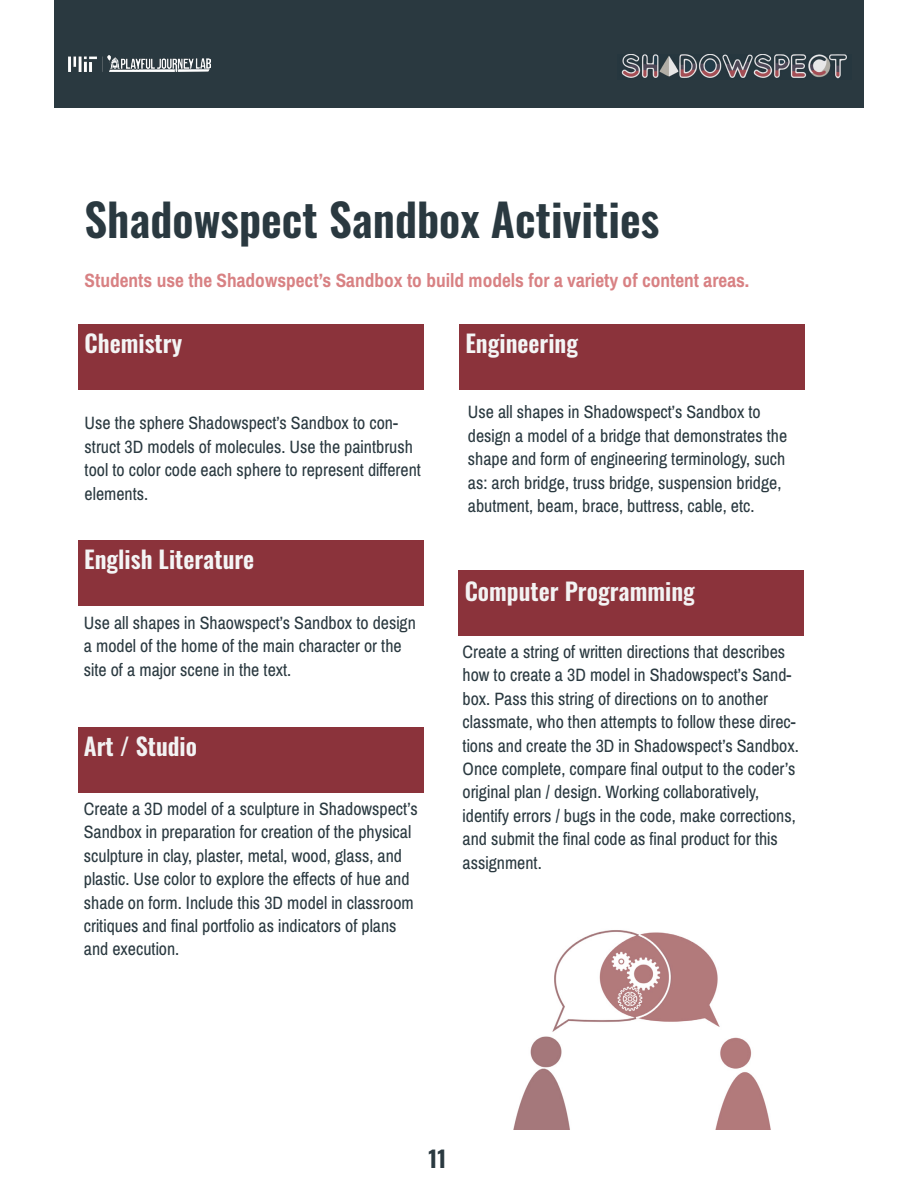
<style>
.page{position:relative;width:918px;height:1188px;background:#fff}
.page>*{position:absolute;margin:0;border:0;box-sizing:border-box;transform-origin:0 0}
.t1{font:600 45px "Oswald";color:#2a3940}
.t2{font:600 24px "Oswald";color:#f4f5f5}
.t3{font:600 24px "Oswald";color:#f3f3f3}
.t4{font:700 22.8px "Oswald";color:#2a3940}
.t5{font:700 21px "Pragati Narrow";color:#d88183}
.t6{font:19.5px/23.4px "Pragati Narrow";color:#2a3940}
</style>
<div class="page">
<div style="left:78px;top:325px;width:346px;height:65px;background:#8b333b"></div>
<div style="left:54px;top:0;width:810px;height:108px;background:#2a3940"></div>
<img style="left:621px;top:54px;width:226px;height:25px">
<div style="left:459px;top:325px;width:346px;height:65px;background:#8b333b"></div>
<div style="left:78px;top:541px;width:346px;height:65px;background:#8b333b"></div>
<div style="left:78px;top:727px;width:346px;height:65px;background:#8b333b"></div>
<div style="left:458px;top:571px;width:346px;height:65px;background:#8b333b"></div>
<img style="left:513px;top:930px;width:258px;height:200px">
<img style="left:68px;top:55px;width:143px;height:17px">
<p class="t1" style="left:85px;top:196px;width:576px">Shadowspect Sandbox Activities</p>
<p class="t5" style="left:85px;top:268px;width:666px">Students use the Shadowspect’s Sandbox to build models for a variety of content areas.</p>
<p class="t2" style="left:85px;top:330px;width:99px">Chemistry</p>
<p class="t6" style="left:85px;top:411px;width:338px">Use the sphere Shadowspect’s Sandbox to con&shy;struct 3D models of molecules. Use the paintbrush tool to color code each sphere to represent different elements.</p>
<p class="t2" style="left:84px;top:546px;width:172px">English Literature</p>
<p class="t6" style="left:84px;top:610px;width:334px">Use all shapes in Shaowspect’s Sandbox to design a model of the home of the main character or the site of a major scene in the text.</p>
<p class="t3" style="left:84px;top:734px;width:115px">Art / Studio</p>
<p class="t6" style="left:84px;top:797px;width:335px">Create a 3D model of a sculpture in Shadowspect’s Sandbox in preparation for creation of the physical sculpture in clay, plaster, metal, wood, glass, and plastic. Use color to explore the effects of hue and shade on form. Include this 3D model in classroom critiques and final portfolio as indicators of plans and execution.</p>
<p class="t2" style="left:465px;top:330px;width:114px">Engineering</p>
<p class="t6" style="left:468px;top:400px;width:321px">Use all shapes in Shadowspect’s Sandbox to design a model of a bridge that demonstrates the shape and form of engineering terminology, such as: arch bridge, truss bridge, suspension bridge, abutment, beam, brace, buttress, cable, etc.</p>
<p class="t3" style="left:465px;top:579px;width:232px">Computer Programming</p>
<p class="t6" style="left:463px;top:640px;width:338px">Create a string of written directions that describes how to create a 3D model in Shadowspect’s Sand&shy;box. Pass this string of directions on to another classmate, who then attempts to follow these direc&shy;tions and create the 3D in Shadowspect’s Sandbox.<br>Once complete, compare final output to the coder’s original plan / design. Working collaboratively, identify errors / bugs in the code, make corrections, and submit the final code as final product for this assignment.</p>
<p class="t4" style="left:429px;top:1146px;width:19px">11</p>
</div>
